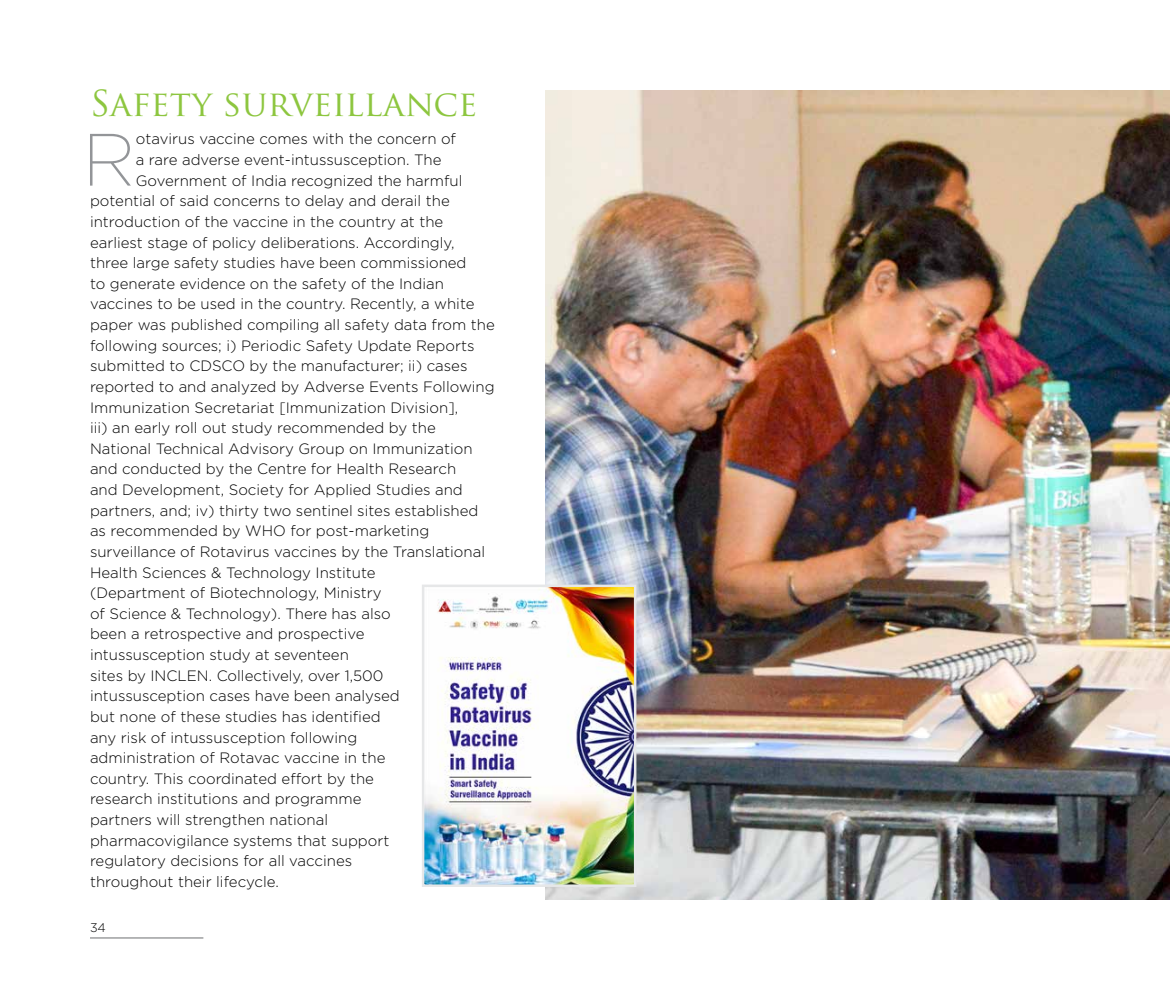
<style>
.page{position:relative;width:1170px;height:990px;background:#fff}
.page>*{position:absolute;margin:0;border:0;box-sizing:border-box;transform-origin:0 0}
.t1{font:200 73.88px "Gotham";color:#939598}
.t2{font:35px "Trajan Pro";color:#8dc63f}
.t3{font:300 15px "Gotham";color:#000}
.t4{font:300 12.5px "Gotham";color:#000}
</style>
<div class="page">
<hr style="left:90px;top:938px;width:113px;height:1px;background:#6d6e71">
<img style="left:545px;top:90px;width:625px;height:810px">
<img style="left:425px;top:588px;width:208px;height:296px">
<div style="left:422px;top:585px;width:214px;height:302px;border:2px solid #e6e7e8"></div>
<h2 class="t2" style="left:90px;top:81px;width:389px">SAFETY SURVEILLANCE</h2>
<h1 class="t1" style="left:82px;top:114px;width:55px">R</h1>
<p class="t3" style="left:136px;top:130px;width:322px">otavirus vaccine comes with the concern of</p>
<p class="t3" style="left:136px;top:150px;width:307px">a rare adverse event-intussusception. The</p>
<p class="t3" style="left:136px;top:171px;width:328px">Government of India recognized the harmful</p>
<p class="t3" style="left:90px;top:191px;width:361px">potential of said concerns to delay and derail the</p>
<p class="t3" style="left:90px;top:212px;width:355px">introduction of the vaccine in the country at the</p>
<p class="t3" style="left:90px;top:233px;width:366px">earliest stage of policy deliberations. Accordingly,</p>
<p class="t3" style="left:90px;top:253px;width:378px">three large safety studies have been commissioned</p>
<p class="t3" style="left:90px;top:274px;width:355px">to generate evidence on the safety of the Indian</p>
<p class="t3" style="left:90px;top:295px;width:386px">vaccines to be used in the country. Recently, a white</p>
<p class="t3" style="left:90px;top:315px;width:406px">paper was published compiling all safety data from the</p>
<p class="t3" style="left:90px;top:336px;width:386px">following sources; i) Periodic Safety Update Reports</p>
<p class="t3" style="left:90px;top:356px;width:379px">submitted to CDSCO by the manufacturer; ii) cases</p>
<p class="t3" style="left:90px;top:377px;width:406px">reported to and analyzed by Adverse Events Following</p>
<p class="t3" style="left:90px;top:398px;width:370px">Immunization Secretariat [Immunization Division],</p>
<p class="t3" style="left:90px;top:418px;width:347px">iii) an early roll out study recommended by the</p>
<p class="t3" style="left:90px;top:439px;width:384px">National Technical Advisory Group on Immunization</p>
<p class="t3" style="left:90px;top:460px;width:368px">and conducted by the Centre for Health Research</p>
<p class="t3" style="left:90px;top:480px;width:374px">and Development, Society for Applied Studies and</p>
<p class="t3" style="left:90px;top:501px;width:390px">partners, and; iv) thirty two sentinel sites established</p>
<p class="t3" style="left:90px;top:521px;width:341px">as recommended by WHO for post-marketing</p>
<p class="t3" style="left:90px;top:542px;width:397px">surveillance of Rotavirus vaccines by the Translational</p>
<p class="t3" style="left:90px;top:563px;width:287px">Health Sciences &amp; Technology Institute</p>
<p class="t3" style="left:90px;top:583px;width:293px">(Department of Biotechnology, Ministry</p>
<p class="t3" style="left:90px;top:604px;width:302px">of Science &amp; Technology). There has also</p>
<p class="t3" style="left:90px;top:625px;width:276px">been a retrospective and prospective</p>
<p class="t3" style="left:90px;top:645px;width:260px">intussusception study at seventeen</p>
<p class="t3" style="left:90px;top:666px;width:295px">sites by INCLEN. Collectively, over 1,500</p>
<p class="t3" style="left:90px;top:686px;width:311px">intussusception cases have been analysed</p>
<p class="t3" style="left:90px;top:707px;width:292px">but none of these studies has identified</p>
<p class="t3" style="left:90px;top:728px;width:269px">any risk of intussusception following</p>
<p class="t3" style="left:90px;top:748px;width:297px">administration of Rotavac vaccine in the</p>
<p class="t3" style="left:90px;top:769px;width:285px">country. This coordinated effort by the</p>
<p class="t3" style="left:90px;top:790px;width:273px">research institutions and programme</p>
<p class="t3" style="left:90px;top:810px;width:240px">partners will strengthen national</p>
<p class="t3" style="left:90px;top:831px;width:301px">pharmacovigilance systems that support</p>
<p class="t3" style="left:90px;top:851px;width:264px">regulatory decisions for all vaccines</p>
<p class="t3" style="left:90px;top:872px;width:190px">throughout their lifecycle.</p>
<p class="t4" style="left:90px;top:919px;width:17px">34</p>
</div>
